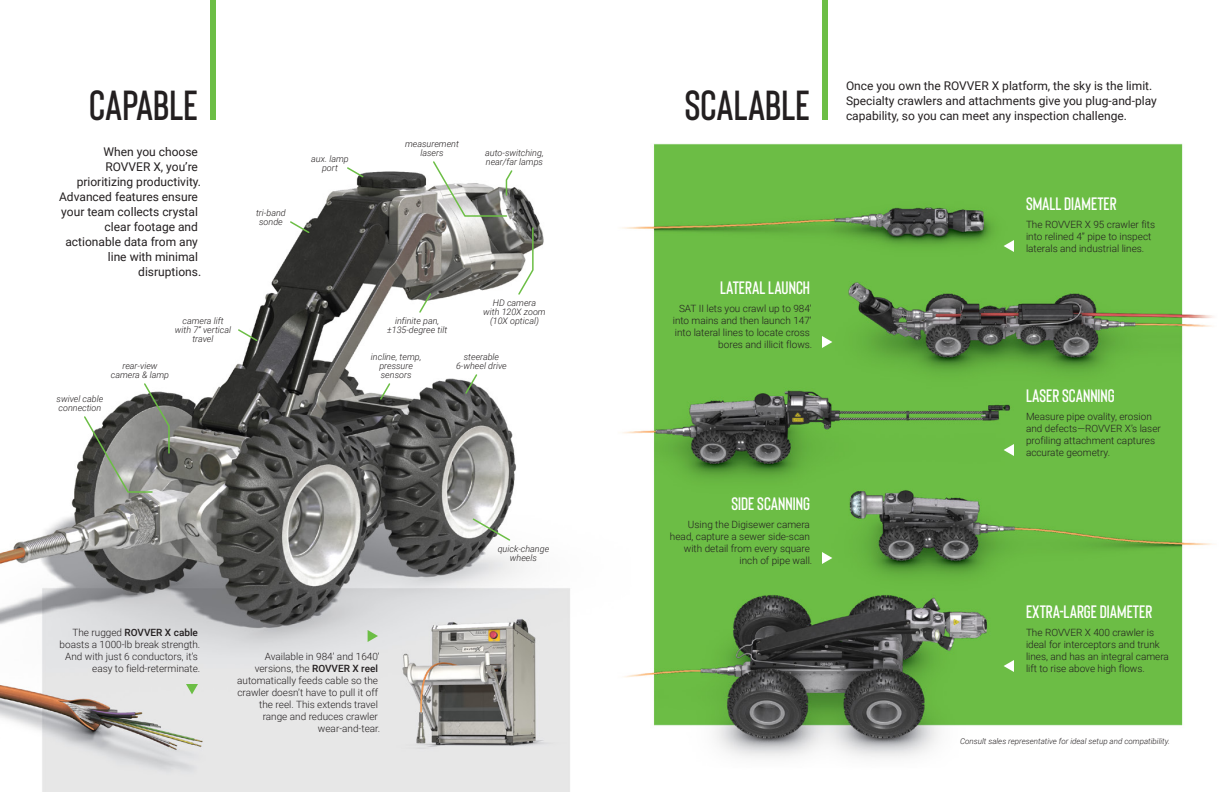
<style>
.page{position:relative;width:1224px;height:792px;background:#fff}
.page>*{position:absolute;margin:0;border:0;box-sizing:border-box;transform-origin:0 0}
.t1{font:600 42px "Bison";color:#231f20}
.t2{font:600 18px "Bison";color:#fff}
.t3{font:12px/15px "Roboto";color:#231f20;text-align:right}
.t4{font:300 10px/12px "Roboto";color:#231f20;text-align:right}
.t5{font:italic 300 9px/9px "Roboto";color:#231f20;text-align:center}
.t6{font:italic 300 8px "Roboto";color:#231f20}
.s1{font-weight:500}
</style>
<div class="page">
<img style="left:0;top:143px;width:1215px;height:649px">
<div style="left:210px;top:0;width:6px;height:120px;background:#6cbe45"></div>
<div style="left:822px;top:0;width:6px;height:120px;background:#6cbe45"></div>
<svg style="left:822px;top:552px;width:10px;height:12px"></svg>
<svg style="left:822px;top:336px;width:10px;height:12px"></svg>
<svg style="left:1004px;top:660px;width:10px;height:12px"></svg>
<svg style="left:1004px;top:444px;width:10px;height:12px"></svg>
<svg style="left:1004px;top:240px;width:10px;height:12px"></svg>
<svg style="left:186px;top:684px;width:12px;height:10px"></svg>
<svg style="left:368px;top:630px;width:10px;height:12px"></svg>
<svg style="left:289px;top:220px;width:22px;height:14px"></svg>
<svg style="left:346px;top:166px;width:19px;height:13px"></svg>
<svg style="left:432px;top:160px;width:82px;height:58px"></svg>
<svg style="left:379px;top:382px;width:13px;height:19px"></svg>
<svg style="left:464px;top:373px;width:15px;height:22px"></svg>
<svg style="left:471px;top:517px;width:41px;height:25px"></svg>
<svg style="left:418px;top:292px;width:14px;height:22px"></svg>
<svg style="left:517px;top:226px;width:17px;height:70px"></svg>
<svg style="left:83px;top:382px;width:87px;height:112px"></svg>
<svg style="left:237px;top:328px;width:22px;height:14px"></svg>
<h1 class="t1" style="left:89px;top:79px;width:110px">CAPABLE</h1>
<p class="t3" style="left:846px;top:78px;width:312px;text-align:left">Once you own the ROVVER X platform, the sky is the limit.<br>Specialty crawlers and attachments give you plug-and-play</p>
<h1 class="t1" style="left:685px;top:79px;width:127px">SCALABLE</h1>
<p class="t3" style="left:846px;top:108px;width:283px">capability, so you can meet any inspection challenge.</p>
<p class="t3" style="left:59px;top:144px;width:144px">When you choose<br>ROVVER X, you’re prioritizing productivity.<br>Advanced features ensure your team collects crystal clear footage and actionable data from any line with minimal disruptions.</p>
<p class="t5" style="left:175px;top:316px;width:58px">camera lift with 7” vertical travel</p>
<p class="t5" style="left:57px;top:394px;width:48px;text-align:left">swivel cable connection</p>
<p class="t5" style="left:111px;top:361px;width:60px">rear-view camera &amp; lamp</p>
<p class="t5" style="left:256px;top:208px;width:31px">tri-band sonde</p>
<p class="t5" style="left:311px;top:154px;width:39px">aux. lamp port</p>
<p class="t5" style="left:405px;top:139px;width:55px">measurement lasers</p>
<p class="t5" style="left:485px;top:148px;width:60px;text-align:left">auto-switching, near/far lamps</p>
<p class="t5" style="left:387px;top:316px;width:62px">infinite pan, ±135-degree tilt</p>
<p class="t5" style="left:371px;top:352px;width:52px">incline, temp, pressure sensors</p>
<p class="t5" style="left:483px;top:298px;width:64px">HD camera<br>with 120X zoom (10X optical)</p>
<p class="t5" style="left:456px;top:352px;width:52px">steerable<br>6-wheel drive</p>
<p class="t5" style="left:498px;top:544px;width:53px">quick-change wheels</p>
<p class="t4" style="left:60px;top:626px;width:142px">The rugged <span class="s1">ROVVER X cable </span>boasts a 1000-lb break strength.<br>And with just 6 conductors, it’s easy to field-reterminate.</p>
<p class="t4" style="left:237px;top:650px;width:145px">Available in 984’ and 1640’ versions, the <span class="s1">ROVVER X reel </span>automatically feeds cable so the crawler doesn’t have to pull it off the reel. This extends travel range and reduces crawler wear-and-tear.</p>
<h2 class="t2" style="left:720px;top:277px;width:91px">LATERAL LAUNCH</h2>
<p class="t4" style="left:673px;top:302px;width:141px">SAT II lets you crawl up to 984’ into mains and then launch 147’ into lateral lines to locate cross bores and illicit flows.</p>
<h2 class="t2" style="left:732px;top:493px;width:80px">SIDE SCANNING</h2>
<p class="t4" style="left:670px;top:518px;width:144px">Using the Digisewer camera head, capture a sewer side-scan with detail from every square inch of pipe wall.</p>
<h2 class="t2" style="left:1026px;top:193px;width:92px">SMALL DIAMETER</h2>
<p class="t4" style="left:1026px;top:218px;width:131px;text-align:left">The ROVVER X 95 crawler fits into relined 4” pipe to inspect laterals and industrial lines.</p>
<h2 class="t2" style="left:1026px;top:385px;width:90px">LASER SCANNING</h2>
<p class="t4" style="left:1026px;top:410px;width:136px;text-align:left">Measure pipe ovality, erosion and defects—ROVVER X’s laser profiling attachment captures accurate geometry.</p>
<h2 class="t2" style="left:1026px;top:601px;width:128px">EXTRA-LARGE DIAMETER</h2>
<p class="t4" style="left:1026px;top:626px;width:144px;text-align:left">The ROVVER X 400 crawler is ideal for interceptors and trunk lines, and has an integral camera lift to rise above high flows.</p>
<p class="t6" style="left:960px;top:736px;width:211px">Consult sales representative for ideal setup and compatibility.</p>
</div>
